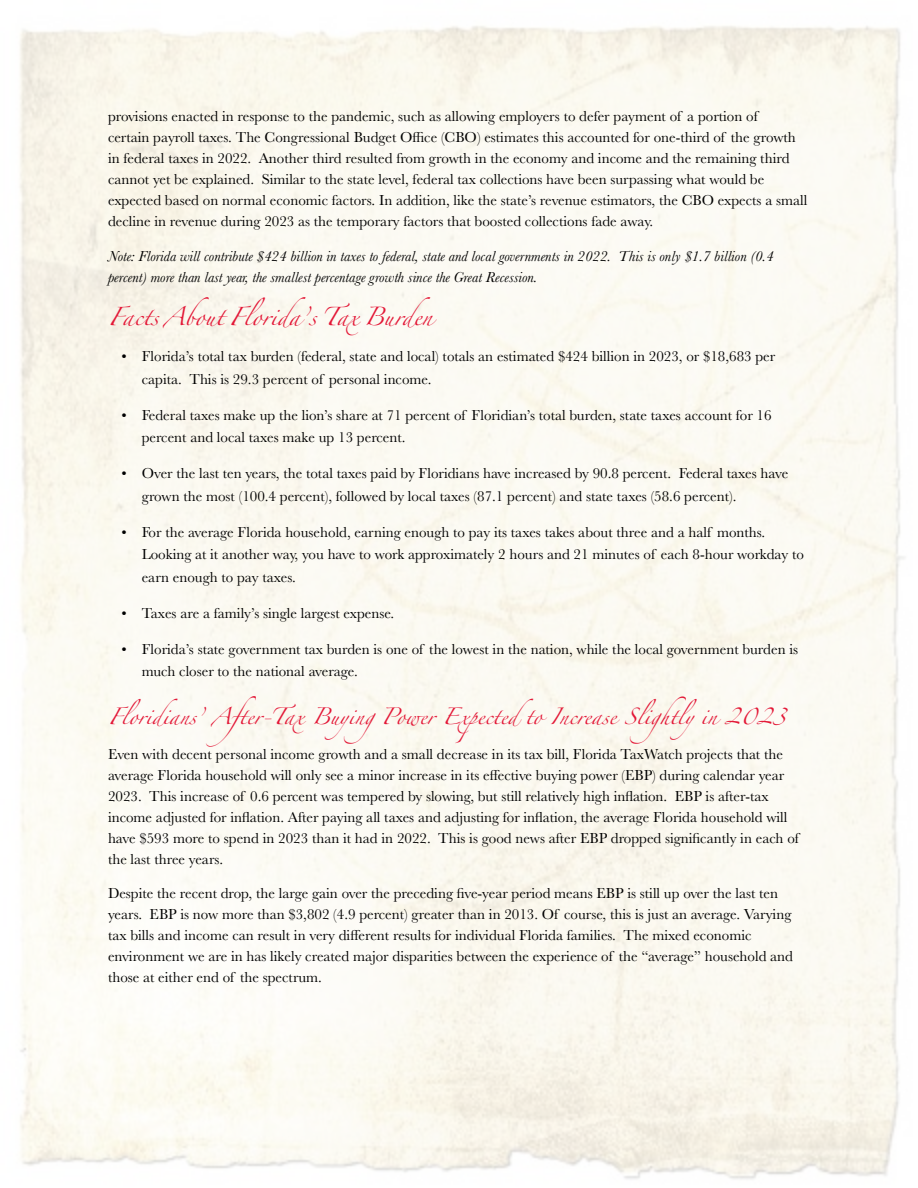
<style>
.page{position:relative;width:918px;height:1188px;background:#fff}
.page>*{position:absolute;margin:0;border:0;box-sizing:border-box;transform-origin:0 0}
.t1{font:16.5px "Zapfino";color:#e31837}
.t2{font:15px/21px "Baskerville";color:#000}
.t3{font:italic 15px/21px "Baskerville";color:#000}
.t4{font:15px "Zapfino";color:#e31837}
</style>
<div class="page">
<p class="t2" style="left:108px;top:106px;width:701px">provisions enacted in response to the pandemic, such as allowing employers to defer payment of a portion of<br>certain payroll taxes. The Congressional Budget Office (CBO) estimates this accounted for one-third of the growth in federal taxes in 2022. Another third resulted from growth in the economy and income and the remaining third cannot yet be explained. Similar to the state level, federal tax collections have been surpassing what would be expected based on normal economic factors. In addition, like the state’s revenue estimators, the CBO expects a small decline in revenue during 2023 as the temporary factors that boosted collections fade away.</p>
<p class="t3" style="left:108px;top:245px;width:667px">Note: Florida will contribute $424 billion in taxes to federal, state and local governments in 2022. This is only $1.7 billion (0.4 percent) more than last year, the smallest percentage growth since the Great Recession.</p>
<p class="t1" style="left:108px;top:310px;width:326px">Facts About Florida’s Tax Burden</p>
<p class="t2" style="left:142px;top:345px;width:635px;line-height:22.5px;text-indent:-20px">• Florida’s total tax burden (federal, state and local) totals an estimated $424 billion in 2023, or $18,683 per capita. This is 29.3 percent of personal income.</p>
<p class="t2" style="left:142px;top:404px;width:631px;line-height:22.5px;text-indent:-20px">• Federal taxes make up the lion’s share at 71 percent of Floridian’s total burden, state taxes account for 16 percent and local taxes make up 13 percent.</p>
<p class="t2" style="left:142px;top:462px;width:648px;line-height:22.5px;text-indent:-20px">• Over the last ten years, the total taxes paid by Floridians have increased by 90.8 percent. Federal taxes have grown the most (100.4 percent), followed by local taxes (87.1 percent) and state taxes (58.6 percent).</p>
<p class="t2" style="left:142px;top:521px;width:664px;line-height:22.5px;text-indent:-20px">• For the average Florida household, earning enough to pay its taxes takes about three and a half months.<br>Looking at it another way, you have to work approximately 2 hours and 21 minutes of each 8-hour workday to earn enough to pay taxes.</p>
<p class="t2" style="left:122px;top:603px;width:274px">• Taxes are a family’s single largest expense.</p>
<p class="t2" style="left:142px;top:638px;width:658px;line-height:22.5px;text-indent:-20px">• Florida’s state government tax burden is one of the lowest in the nation, while the local government burden is much closer to the national average.</p>
<p class="t4" style="left:108px;top:710px;width:679px">Floridians’ After-Tax BuyingPower Expectedto Increase Slightlyin 2023</p>
<p class="t2" style="left:108px;top:744px;width:692px">Even with decent personal income growth and a small decrease in its tax bill, Florida TaxWatch projects that the average Florida household will only see a minor increase in its effective buying power (EBP) during calendar year 2023. This increase of 0.6 percent was tempered by slowing, but still relatively high inflation. EBP is after-tax income adjusted for inflation. After paying all taxes and adjusting for inflation, the average Florida household will have $593 more to spend in 2023 than it had in 2022. This is good news after EBP dropped significantly in each of the last three years.</p>
<p class="t2" style="left:108px;top:883px;width:687px">Despite the recent drop, the large gain over the preceding five-year period means EBP is still up over the last ten years. EBP is now more than $3,802 (4.9 percent) greater than in 2013. Of course, this is just an average. Varying tax bills and income can result in very different results for individual Florida families. The mixed economic environment we are in has likely created major disparities between the experience of the “average” household and those at either end of the spectrum.</p>
</div>
